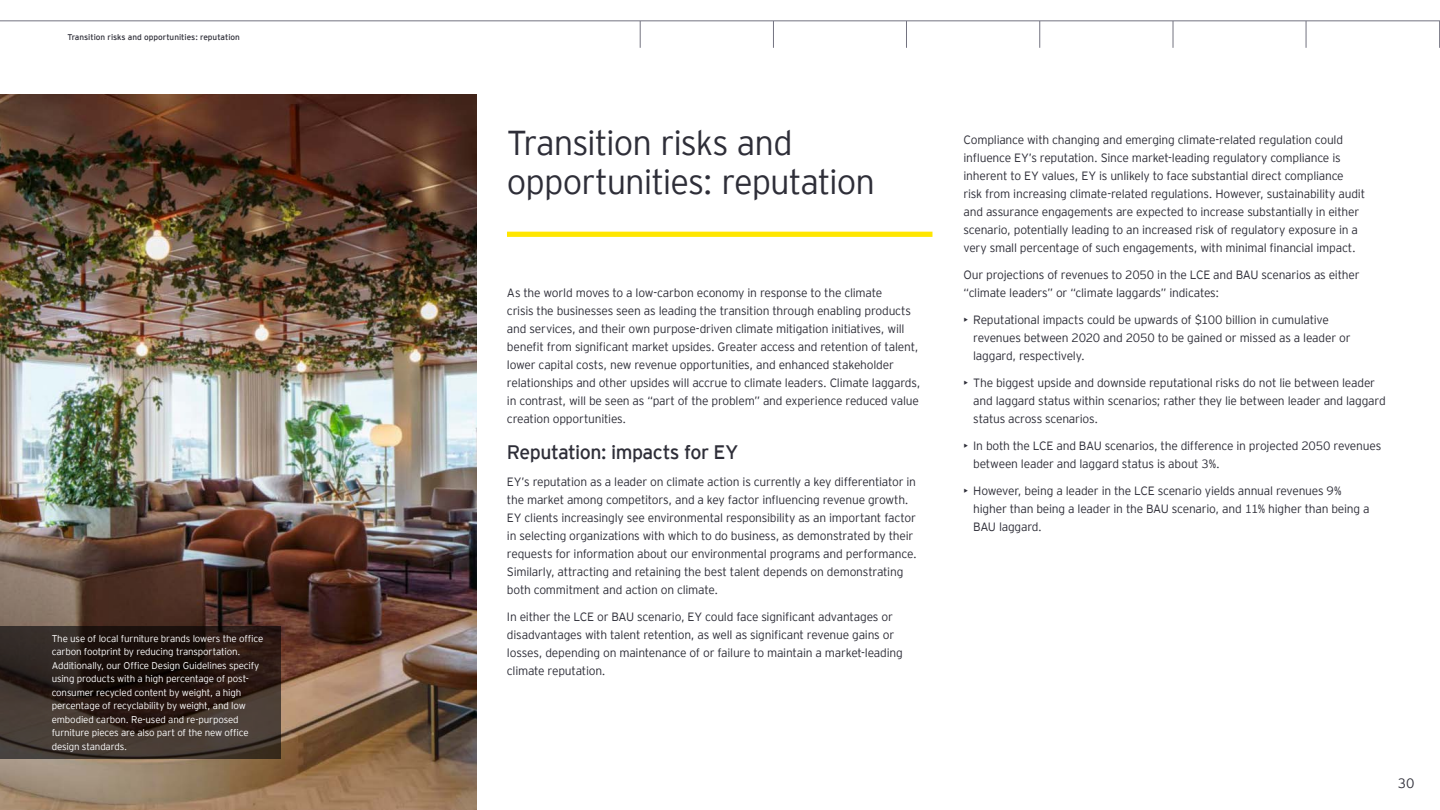
<style>
.page{position:relative;width:1440px;height:810px;background:#fff}
.page>*{position:absolute;margin:0;border:0;box-sizing:border-box;transform-origin:0 0}
.t1{font:300 34.5px/39.1px "EY Interstate";letter-spacing:-.03em;color:#2e2e38}
.t2{font:19.5px "EY Interstate";letter-spacing:-.03em;color:#2e2e38}
.t3{font:300 13.5px "EY Interstate";color:#2e2e38}
.t4{font:300 12px/18px "EY Interstate";letter-spacing:-.02em;color:#2e2e38}
.t5{font:300 9.75px/13.5px "EY Interstate";letter-spacing:-.015em;color:#fff}
.t6{font:8.25px "EY Interstate";color:#2e2e38}
</style>
<div class="page">
<div style="left:507px;top:232px;width:425px;height:5px;background:#ffe600"></div>
<img style="left:0;top:94px;width:476px;height:716px">
<hr style="left:0;top:20px;width:1440px;height:1px;background:#737380">
<svg style="left:0;top:626px;width:280px;height:133px;background:#30241e"></svg>
<svg style="left:906px;top:21px;width:1px;height:27px"></svg>
<svg style="left:640px;top:21px;width:1px;height:27px"></svg>
<svg style="left:773px;top:21px;width:1px;height:27px"></svg>
<svg style="left:1039px;top:21px;width:1px;height:27px"></svg>
<svg style="left:1173px;top:21px;width:1px;height:27px"></svg>
<svg style="left:1306px;top:21px;width:1px;height:27px"></svg>
<svg style="left:1439px;top:21px;width:1px;height:27px"></svg>
<p class="t6" style="left:68px;top:32px;width:174px">Transition risks and opportunities: reputation</p>
<p class="t5" style="left:52px;top:631px;width:213px">The use of local furniture brands lowers the office carbon footprint by reducing transportation.<br>Additionally, our Office Design Guidelines specify using products with a high percentage of post&shy;consumer recycled content by weight, a high percentage of recyclability by weight, and low embodied carbon. Re-used and re-purposed furniture pieces are also part of the new office design standards.</p>
<h1 class="t1" style="left:507px;top:121px;width:370px">Transition risks and opportunities: reputation</h1>
<p class="t4" style="left:507px;top:283px;width:415px">As the world moves to a low-carbon economy in response to the climate<br>crisis the businesses seen as leading the transition through enabling products and services, and their own purpose-driven climate mitigation initiatives, will benefit from significant market upsides. Greater access and retention of talent, lower capital costs, new revenue opportunities, and enhanced stakeholder relationships and other upsides will accrue to climate leaders. Climate laggards, in contrast, will be seen as “part of the problem” and experience reduced value creation opportunities.</p>
<h2 class="t2" style="left:507px;top:438px;width:233px">Reputation: impacts for EY</h2>
<p class="t4" style="left:507px;top:472px;width:411px">EY’s reputation as a leader on climate action is currently a key differentiator in the market among competitors, and a key factor influencing revenue growth.<br>EY clients increasingly see environmental responsibility as an important factor in selecting organizations with which to do business, as demonstrated by their requests for information about our environmental programs and performance.<br>Similarly, attracting and retaining the best talent depends on demonstrating both commitment and action on climate.</p>
<p class="t4" style="left:507px;top:607px;width:397px">In either the LCE or BAU scenario, EY could face significant advantages or disadvantages with talent retention, as well as significant revenue gains or losses, depending on maintenance of or failure to maintain a market-leading climate reputation.</p>
<p class="t4" style="left:964px;top:130px;width:403px">Compliance with changing and emerging climate-related regulation could influence EY’s reputation. Since market-leading regulatory compliance is inherent to EY values, EY is unlikely to face substantial direct compliance risk from increasing climate-related regulations. However, sustainability audit and assurance engagements are expected to increase substantially in either scenario, potentially leading to an increased risk of regulatory exposure in a very small percentage of such engagements, with minimal financial impact.</p>
<p class="t4" style="left:964px;top:265px;width:398px">Our projections of revenues to 2050 in the LCE and BAU scenarios as either “climate leaders” or “climate laggards” indicates:</p>
<p class="t4" style="left:973px;top:310px;width:379px;text-indent:-10px">• Reputational impacts could be upwards of $100 billion in cumulative revenues between 2020 and 2050 to be gained or missed as a leader or laggard, respectively.</p>
<p class="t4" style="left:973px;top:373px;width:414px;text-indent:-10px">• The biggest upside and downside reputational risks do not lie between leader and laggard status within scenarios; rather they lie between leader and laggard status across scenarios.</p>
<p class="t4" style="left:973px;top:436px;width:410px;text-indent:-10px">• In both the LCE and BAU scenarios, the difference in projected 2050 revenues between leader and laggard status is about 3%.</p>
<p class="t4" style="left:973px;top:481px;width:398px;text-indent:-10px">• However, being a leader in the LCE scenario yields annual revenues 9% higher than being a leader in the BAU scenario, and 11% higher than being a<br>BAU laggard.</p>
<p class="t3" style="left:1398px;top:774px;width:18px">30</p>
</div>
